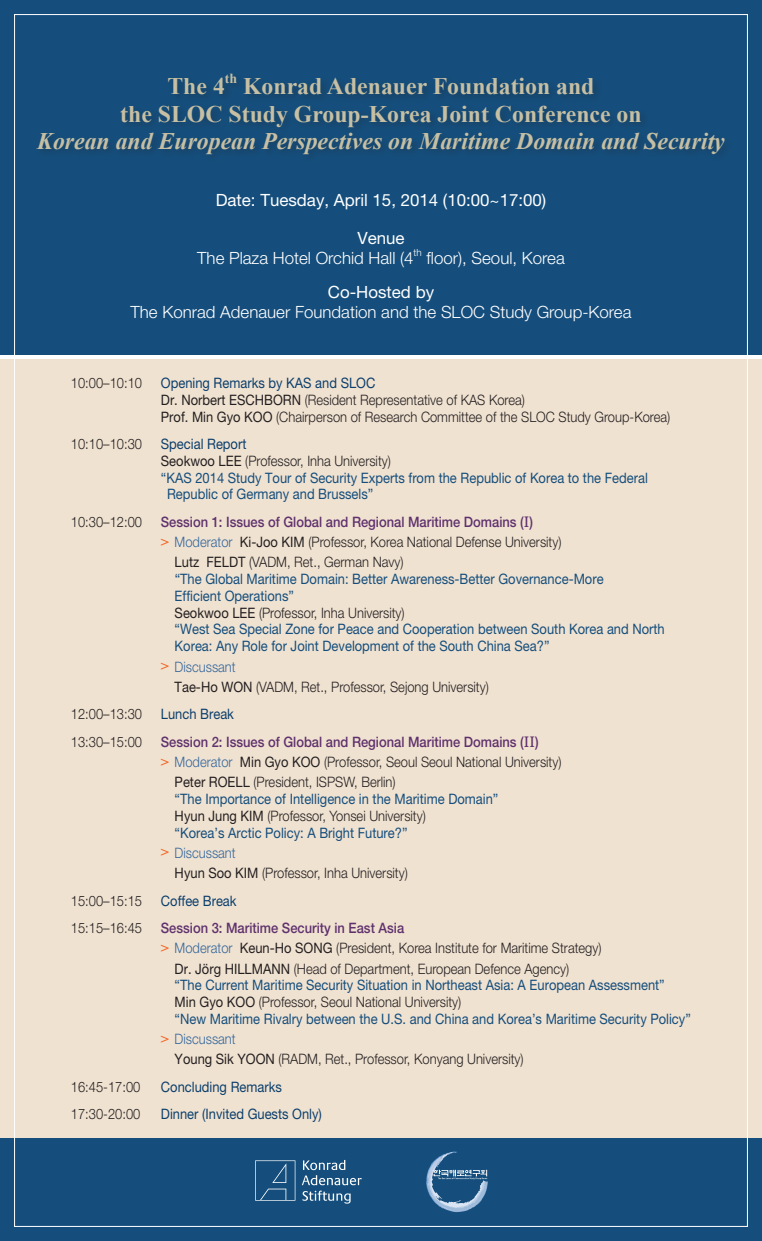
<style>
.page{position:relative;width:762px;height:1241px;background:#fff}
.page>*{position:absolute;margin:0;border:0;box-sizing:border-box;transform-origin:0 0}
.t1{font:700 23.75px/27.5px "Times New Roman";color:#c6bfa3}
.t2{font:italic 700 23.75px "Times New Roman";color:#c6bfa3}
.t3{font:300 16.88px "Helvetica Neue LT Pro";color:#fff}
.t4{font:16.88px "Helvetica Neue LT Pro";color:#fff}
.t5{font:300 14.38px/20.2px "Helvetica Neue LT Pro";color:#231f20;scale:.9 1}
.t6{font:14.38px/16.8px "Helvetica Neue LT Pro";color:#154e7c;scale:.9 1}
.t7{font:500 14.38px "Helvetica Neue LT Pro";color:#5f316d;scale:.9 1}
.t8{font:14.38px "Helvetica Neue LT Pro";color:#0c3f6c;scale:.9 1}
.t9{font:700 13.88px "Times New Roman";color:#c6bfa3}
.t10{font:300 9.88px "Helvetica Neue LT Pro";color:#fff}
.s1{font-weight:400;color:#0c3f6c}
.s2{font-weight:400}
.s3{font-family:"Ymjo 450";font-weight:400}
.s4{font-family:"Times New Roman";font-weight:700;color:#f36421}
.s5{color:#34679c}
.s6{color:#231f20}
.s7{font-weight:300;color:#231f20}
</style>
<div class="page">
<div style="left:0;top:360px;width:762px;height:880px;background:#f0e2d1"></div>
<div style="left:0;top:0;width:762px;height:354px;background:#154e7c"></div>
<div style="left:0;top:1137px;width:762px;height:103px;background:#154e7c"></div>
<svg style="left:426px;top:1151px;width:62px;height:60px"></svg>
<svg style="left:255px;top:1160px;width:40px;height:40px"></svg>
<svg style="left:302px;top:1160px;width:60px;height:24px"></svg>
<svg style="left:302px;top:1190px;width:49px;height:13px"></svg>
<h1 class="t1" style="left:167px;top:72px;width:59px">The 4</h1>
<p class="t9" style="left:225px;top:69px;width:14px">th</p>
<h1 class="t1" style="left:120px;top:72px;width:523px;text-indent:123px">Konrad Adenauer Foundation and<br>the SLOC Study Group-Korea Joint Conference on</h1>
<h1 class="t2" style="left:37px;top:125px;width:689px">Korean and European Perspectives on Maritime Domain and Security</h1>
<p class="t4" style="left:216px;top:190px;width:332px">Date: Tuesday, April 15, 2014 (10:00~17:00)</p>
<p class="t4" style="left:357px;top:227px;width:49px">Venue</p>
<p class="t3" style="left:197px;top:247px;width:218px">The Plaza Hotel Orchid Hall (4</p>
<p class="t10" style="left:414px;top:246px;width:10px">th</p>
<p class="t3" style="left:426px;top:247px;width:140px">floor), Seoul, Korea</p>
<p class="t4" style="left:328px;top:282px;width:108px">Co-Hosted by</p>
<p class="t3" style="left:131px;top:301px;width:502px">The Konrad Adenauer Foundation and the SLOC Study Group-Korea</p>
<p class="t5" style="left:71px;top:372px;width:81px">10:00–10:10</p>
<p class="t5" style="left:161px;top:374px;width:567px;line-height:16.8px"><span class="s1">Opening Remarks by KAS and SLOC<br></span><span class="s2">Dr. Norbert ESCHBORN</span> (Resident Representative of KAS Korea)<br><span class="s2">Prof. Min Gyo KOO</span> (Chairperson of Research Committee of the SLOC Study Group-Korea)</p>
<p class="t5" style="left:71px;top:433px;width:81px">10:10–10:30</p>
<p class="t8" style="left:161px;top:435px;width:97px">Special Report</p>
<p class="t5" style="left:161px;top:450px;width:257px"><span class="s2">Seokwoo LEE</span> (Professor, Inha University)</p>
<p class="t6" style="left:161px;top:469px;width:543px">“KAS 2014 Study Tour of Security Experts from the Republic of Korea to the Federal</p>
<p class="t6" style="left:167px;top:485px;width:231px">Republic of Germany and Brussels”</p>
<p class="t5" style="left:71px;top:511px;width:81px">10:30–12:00</p>
<p class="t7" style="left:161px;top:513px;width:415px">Session 1: Issues of Global and Regional Maritime Domains (<span class="s3">I</span>)</p>
<p class="t5" style="left:161px;top:531px;width:447px"><span class="s4">&gt;</span> <span class="s5">Moderator</span> <span class="s2">Ki-Joo KIM</span> (Professor, Korea National Defense University)</p>
<p class="t5" style="left:175px;top:551px;width:256px"><span class="s2">Lutz FELDT</span> (VADM, Ret., German Navy)</p>
<p class="t6" style="left:175px;top:570px;width:546px">“The Global Maritime Domain: Better Awareness-Better Governance-More<br>Efficient Operations”<br><span class="s6">Seokwoo LEE</span> <span class="s7">(Professor, Inha University)<br></span>“West Sea Special Zone for Peace and Cooperation between South Korea and North Korea: Any Role for Joint Development of the South China Sea?”</p>
<p class="t5" style="left:175px;top:656px;width:351px;text-indent:-14px"><span class="s4">&gt;</span> <span class="s5">Discussant<br></span><span class="s2">Tae-Ho WON</span> (VADM, Ret., Professor, Sejong University)</p>
<p class="t5" style="left:71px;top:703px;width:81px">12:00–13:30</p>
<p class="t8" style="left:161px;top:705px;width:83px">Lunch Break</p>
<p class="t5" style="left:71px;top:731px;width:81px">13:30–15:00</p>
<p class="t7" style="left:161px;top:732px;width:421px">Session 2: Issues of Global and Regional Maritime Domains (<span class="s3">II</span>)</p>
<p class="t5" style="left:161px;top:751px;width:447px"><span class="s4">&gt;</span> <span class="s5">Moderator</span> <span class="s2">Min Gyo KOO</span> (Professor, Seoul Seoul National University)</p>
<p class="t5" style="left:175px;top:771px;width:247px"><span class="s2">Peter ROELL</span> (President, ISPSW, Berlin)</p>
<p class="t6" style="left:175px;top:790px;width:361px">“The Importance of Intelligence in the Maritime Domain”<br><span class="s6">Hyun Jung KIM</span> <span class="s7">(Professor, Yonsei University)<br></span>“Korea’s Arctic Policy: A Bright Future?”</p>
<p class="t5" style="left:175px;top:842px;width:261px;text-indent:-14px"><span class="s4">&gt;</span> <span class="s5">Discussant<br></span><span class="s2">Hyun Soo KIM</span> (Professor, Inha University)</p>
<p class="t5" style="left:71px;top:889px;width:81px">15:00–15:15</p>
<p class="t8" style="left:161px;top:891px;width:86px">Coffee Break</p>
<p class="t5" style="left:71px;top:917px;width:81px">15:15–16:45</p>
<p class="t7" style="left:161px;top:919px;width:272px">Session 3: Maritime Security in East Asia</p>
<p class="t5" style="left:161px;top:937px;width:491px"><span class="s4">&gt;</span> <span class="s5">Moderator</span> <span class="s2">Keun-Ho SONG</span> (President, Korea Institute for Maritime Strategy)</p>
<p class="t5" style="left:175px;top:957px;width:440px"><span class="s2">Dr. Jörg HILLMANN</span> (Head of Department, European Defence Agency)</p>
<p class="t6" style="left:175px;top:976px;width:575px">“The Current Maritime Security Situation in Northeast Asia: A European Assessment”<br><span class="s6">Min Gyo KOO</span> <span class="s7">(Professor, Seoul National University)<br></span>“New Maritime Rivalry between the U.S. and China and Korea’s Maritime Security Policy”</p>
<p class="t5" style="left:175px;top:1028px;width:389px;text-indent:-14px"><span class="s4">&gt;</span> <span class="s5">Discussant<br></span><span class="s2">Young Sik YOON</span> (RADM, Ret., Professor, Konyang University)</p>
<p class="t5" style="left:71px;top:1076px;width:79px">16:45-17:00</p>
<p class="t8" style="left:161px;top:1077px;width:136px">Concluding Remarks</p>
<p class="t5" style="left:71px;top:1103px;width:79px">17:30-20:00</p>
<p class="t8" style="left:161px;top:1105px;width:180px">Dinner (Invited Guests Only)</p>
</div>
